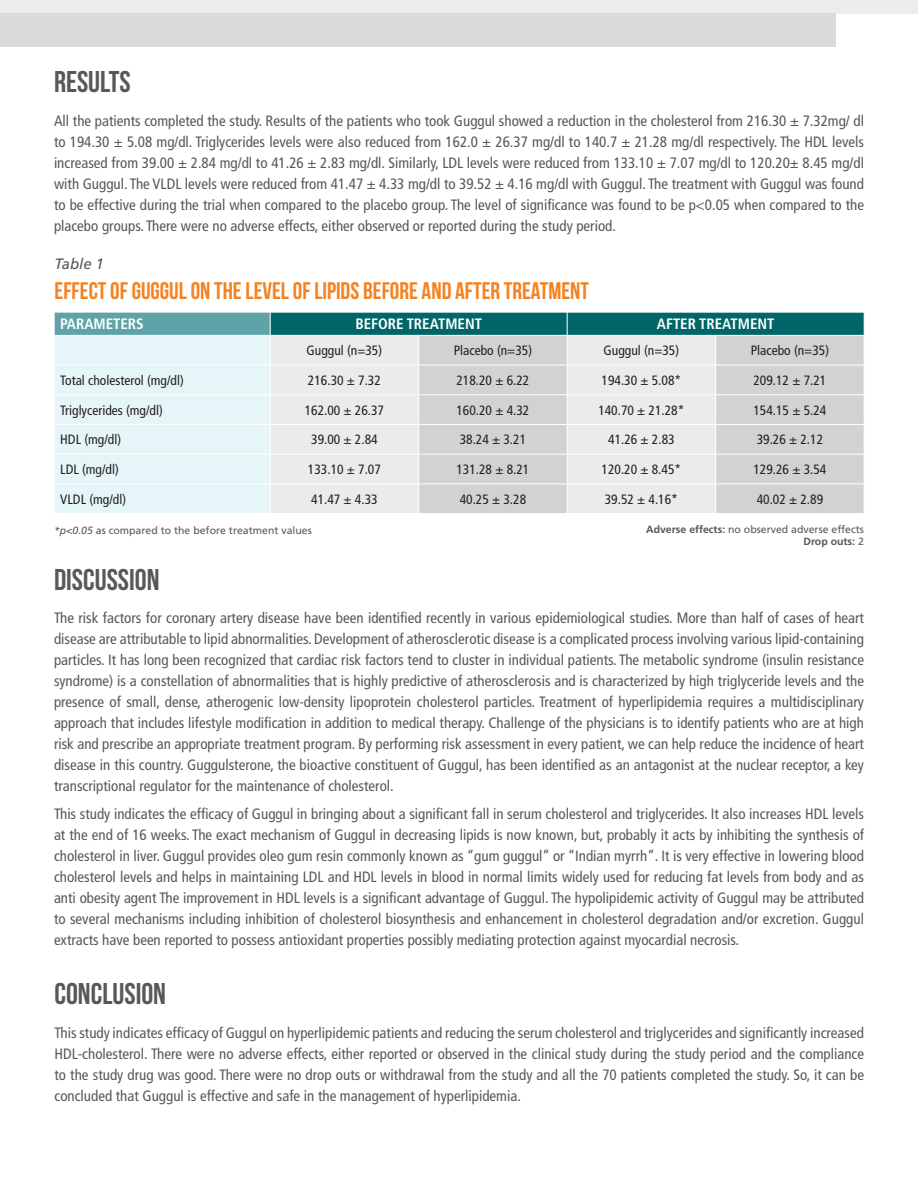
<style>
.page{position:relative;width:918px;height:1188px;background:#fff}
.page>*{position:absolute;margin:0;border:0;box-sizing:border-box;transform-origin:0 0}
.t1{font:30px "Bebas Neue";color:#57585a}
.t2{font:24px "Bebas Neue";color:#f58220}
.t3{font:condensed 15px/21px "Frutiger LT Std";color:#57585a;text-align:justify}
.t4{font:700 condensed 15px "Frutiger LT Std";color:#fff}
.t5{font:italic 15px "Frutiger LT Std";color:#57585a}
.t6{font:condensed 13.5px "Frutiger LT Std";color:#231f20}
.t7{font:10.5px "Frutiger LT Std";color:#57585a}
.t8{font:700 10.5px "Frutiger LT Std";color:#57585a}
.s1{font-style:italic}
.s2{font-weight:700}
.s3{font-weight:400}
</style>
<div class="page">
<div style="left:1px;top:0;width:917px;height:14px;background:#ececee"></div>
<div style="left:1px;top:14px;width:835px;height:33px;background:#d9dadc"></div>
<svg style="left:54px;top:312px;width:811px;height:201px;background:#cad9db"></svg>
<p class="t1" style="left:54px;top:65px;width:78px">RESULTS</p>
<p class="t3" style="left:54px;top:110px;width:812px">All the patients completed the study. Results of the patients who took Guggul showed a reduction in the cholesterol from 216.30 ± 7.32mg/ dl to 194.30 ± 5.08 mg/dl. Triglycerides levels were also reduced from 162.0 ± 26.37 mg/dl to 140.7 ± 21.28 mg/dl respectively. The HDL levels increased from 39.00 ± 2.84 mg/dl to 41.26 ± 2.83 mg/dl. Similarly, LDL levels were reduced from 133.10 ± 7.07 mg/dl to 120.20± 8.45 mg/dl with Guggul. The VLDL levels were reduced from 41.47 ± 4.33 mg/dl to 39.52 ± 4.16 mg/dl with Guggul. The treatment with Guggul was found to be effective during the trial when compared to the placebo group. The level of significance was found to be p&lt;0.05 when compared to the placebo groups. There were no adverse effects, either observed or reported during the study period.</p>
<p class="t5" style="left:55px;top:255px;width:51px">Table 1</p>
<p class="t2" style="left:55px;top:277px;width:536px">EFFECT OF GUGGUL ON THE LEVEL OF LIPIDS BEFORE AND AFTER TREATMENT</p>
<p class="t4" style="left:60px;top:315px;width:85px">PARAMETERS</p>
<p class="t4" style="left:355px;top:315px;width:128px">BEFORE TREATMENT</p>
<p class="t4" style="left:657px;top:315px;width:119px">AFTER TREATMENT</p>
<p class="t6" style="left:307px;top:343px;width:77px">Guggul (n=35)</p>
<p class="t6" style="left:454px;top:343px;width:80px">Placebo (n=35)</p>
<p class="t6" style="left:604px;top:343px;width:77px">Guggul (n=35)</p>
<p class="t6" style="left:751px;top:343px;width:80px">Placebo (n=35)</p>
<p class="t6" style="left:60px;top:372px;width:125px">Total cholesterol (mg/dl)</p>
<p class="t6" style="left:308px;top:372px;width:74px">216.30 ± 7.32</p>
<p class="t6" style="left:456px;top:372px;width:74px">218.20 ± 6.22</p>
<p class="t6" style="left:602px;top:372px;width:81px">194.30 ± 5.08*</p>
<p class="t6" style="left:753px;top:372px;width:74px">209.12 ± 7.21</p>
<p class="t6" style="left:60px;top:402px;width:104px">Triglycerides (mg/dl)</p>
<p class="t6" style="left:305px;top:402px;width:81px">162.00 ± 26.37</p>
<p class="t6" style="left:456px;top:402px;width:74px">160.20 ± 4.32</p>
<p class="t6" style="left:598px;top:402px;width:88px">140.70 ± 21.28*</p>
<p class="t6" style="left:753px;top:402px;width:74px">154.15 ± 5.24</p>
<p class="t6" style="left:60px;top:432px;width:62px">HDL (mg/dl)</p>
<p class="t6" style="left:311px;top:432px;width:68px">39.00 ± 2.84</p>
<p class="t6" style="left:460px;top:432px;width:68px">38.24 ± 3.21</p>
<p class="t6" style="left:608px;top:432px;width:68px">41.26 ± 2.83</p>
<p class="t6" style="left:757px;top:432px;width:68px">39.26 ± 2.12</p>
<p class="t6" style="left:60px;top:462px;width:60px">LDL (mg/dl)</p>
<p class="t6" style="left:308px;top:462px;width:74px">133.10 ± 7.07</p>
<p class="t6" style="left:456px;top:462px;width:74px">131.28 ± 8.21</p>
<p class="t6" style="left:602px;top:462px;width:81px">120.20 ± 8.45*</p>
<p class="t6" style="left:753px;top:462px;width:74px">129.26 ± 3.54</p>
<p class="t6" style="left:60px;top:491px;width:67px">VLDL (mg/dl)</p>
<p class="t6" style="left:311px;top:491px;width:68px">41.47 ± 4.33</p>
<p class="t6" style="left:460px;top:491px;width:68px">40.25 ± 3.28</p>
<p class="t6" style="left:605px;top:491px;width:75px">39.52 ± 4.16*</p>
<p class="t6" style="left:757px;top:491px;width:68px">40.02 ± 2.89</p>
<p class="t7" style="left:54px;top:524px;width:259px"><span class="s1">*p&lt;0.05</span> as compared to the before treatment values</p>
<p class="t7" style="left:646px;top:523px;width:219px"><span class="s2">Adverse effects:</span> no observed adverse effects</p>
<p class="t8" style="left:804px;top:535px;width:62px">Drop outs: <span class="s3">2</span></p>
<p class="t1" style="left:54px;top:563px;width:107px">DISCUSSION</p>
<p class="t3" style="left:54px;top:608px;width:812px">The risk factors for coronary artery disease have been identified recently in various epidemiological studies. More than half of cases of heart disease are attributable to lipid abnormalities. Development of atherosclerotic disease is a complicated process involving various lipid-containing particles. It has long been recognized that cardiac risk factors tend to cluster in individual patients. The metabolic syndrome (insulin resistance syndrome) is a constellation of abnormalities that is highly predictive of atherosclerosis and is characterized by high triglyceride levels and the presence of small, dense, atherogenic low-density lipoprotein cholesterol particles. Treatment of hyperlipidemia requires a multidisciplinary approach that includes lifestyle modification in addition to medical therapy. Challenge of the physicians is to identify patients who are at high risk and prescribe an appropriate treatment program. By performing risk assessment in every patient, we can help reduce the incidence of heart disease in this country. Guggulsterone, the bioactive constituent of Guggul, has been identified as an antagonist at the nuclear receptor, a key transcriptional regulator for the maintenance of cholesterol.</p>
<p class="t3" style="left:54px;top:804px;width:812px">This study indicates the efficacy of Guggul in bringing about a significant fall in serum cholesterol and triglycerides. It also increases HDL levels at the end of 16 weeks. The exact mechanism of Guggul in decreasing lipids is now known, but, probably it acts by inhibiting the synthesis of cholesterol in liver. Guggul provides oleo gum resin commonly known as “gum guggul” or “Indian myrrh”. It is very effective in lowering blood cholesterol levels and helps in maintaining LDL and HDL levels in blood in normal limits widely used for reducing fat levels from body and as anti obesity agent The improvement in HDL levels is a significant advantage of Guggul. The hypolipidemic activity of Guggul may be attributed to several mechanisms including inhibition of cholesterol biosynthesis and enhancement in cholesterol degradation and/or excretion. Guggul extracts have been reported to possess antioxidant properties possibly mediating protection against myocardial necrosis.</p>
<p class="t1" style="left:55px;top:977px;width:113px">CONCLUSION</p>
<p class="t3" style="left:55px;top:1022px;width:811px">This study indicates efficacy of Guggul on hyperlipidemic patients and reducing the serum cholesterol and triglycerides and significantly increased HDL-cholesterol. There were no adverse effects, either reported or observed in the clinical study during the study period and the compliance to the study drug was good. There were no drop outs or withdrawal from the study and all the 70 patients completed the study. So, it can be concluded that Guggul is effective and safe in the management of hyperlipidemia.</p>
</div>
